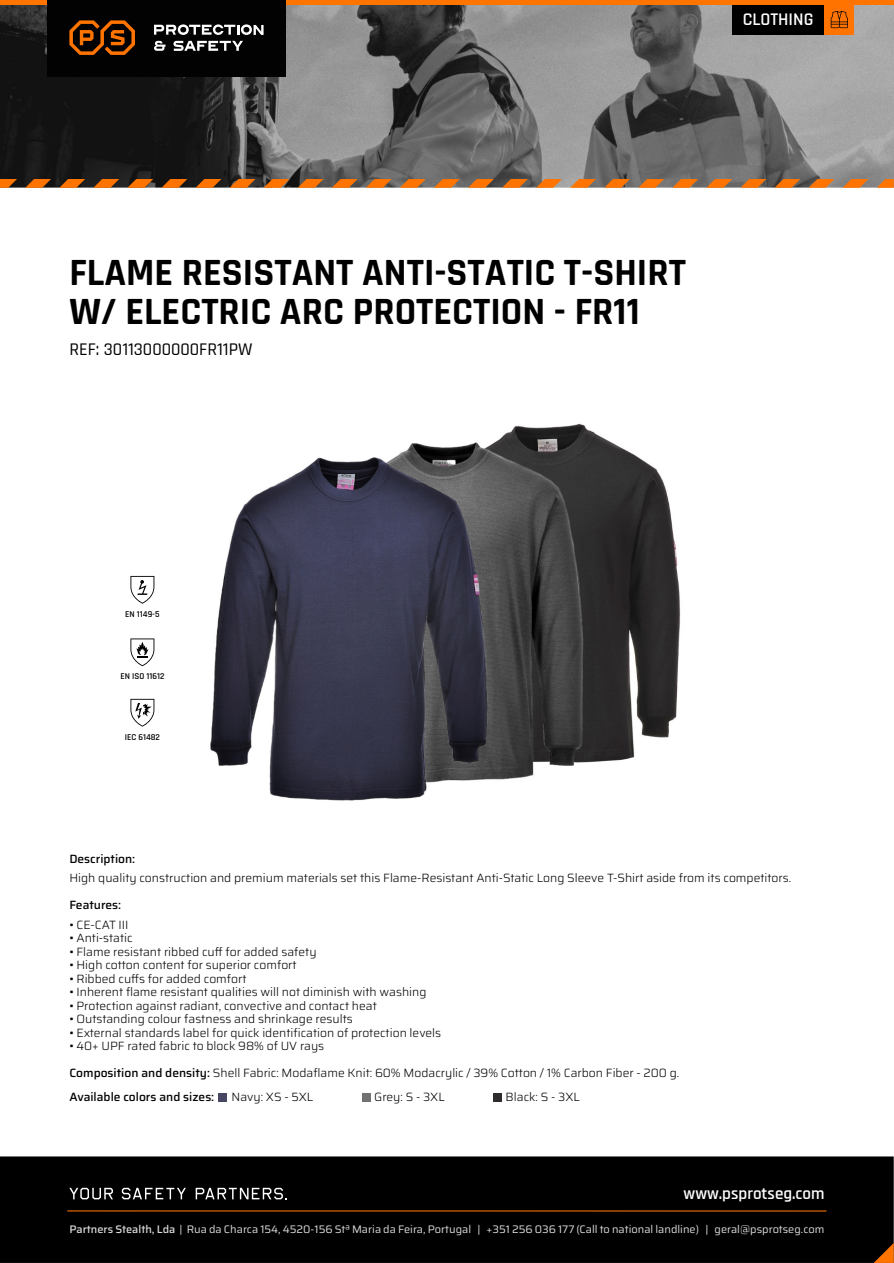
<style>
.page{position:relative;width:894px;height:1263px;background:#fff}
.page>*{position:absolute;margin:0;border:0;box-sizing:border-box;transform-origin:0 0}
.t1{font:700 39px/39px "Rajdhani";color:#000}
.t2{font:500 18px "Rajdhani";color:#000}
.t3{font:600 18px "Rajdhani";color:#fff}
.t4{font:600 16.95px "Rajdhani";color:#fff}
.t5{font:300 12px/24px "Saira";color:#000}
.t6{font:500 12px "Saira";color:#000}
.t7{font:10.95px "Saira";color:#dadada}
.t8{font:600 9px "Rajdhani";color:#000}
.s1{font-weight:500}
</style>
<div class="page">
<img style="left:210px;top:423px;width:471px;height:378px">
<img style="left:0;top:5px;width:893px;height:183px">
<div style="left:0;top:1156px;width:893px;height:107px;background:#000"></div>
<svg style="left:69px;top:1188px;width:44px;height:11px"></svg>
<svg style="left:122px;top:1188px;width:64px;height:11px"></svg>
<svg style="left:195px;top:1188px;width:92px;height:11px"></svg>
<hr style="left:67px;top:1210px;width:759px;height:1px;background:#ff7400">
<div style="left:0;top:0;width:893px;height:5px;background:#ff7400"></div>
<div style="left:47px;top:0;width:238px;height:76px;background:#020202"></div>
<svg style="left:154px;top:41px;width:11px;height:10px"></svg>
<svg style="left:154px;top:24px;width:109px;height:11px"></svg>
<svg style="left:173px;top:41px;width:70px;height:10px"></svg>
<svg style="left:69px;top:20px;width:66px;height:35px"></svg>
<div style="left:731px;top:5px;width:93px;height:29px;background:#000"></div>
<div style="left:824px;top:5px;width:29px;height:29px;background:#ff7400"></div>
<svg style="left:830px;top:11px;width:17px;height:17px"></svg>
<svg style="left:873px;top:1243px;width:20px;height:20px"></svg>
<svg style="left:0;top:179px;width:17px;height:9px"></svg>
<svg style="left:263px;top:179px;width:26px;height:9px"></svg>
<svg style="left:536px;top:179px;width:25px;height:9px"></svg>
<svg style="left:740px;top:179px;width:26px;height:9px"></svg>
<svg style="left:127px;top:179px;width:26px;height:9px"></svg>
<svg style="left:400px;top:179px;width:25px;height:9px"></svg>
<svg style="left:672px;top:179px;width:26px;height:9px"></svg>
<svg style="left:876px;top:179px;width:17px;height:9px"></svg>
<svg style="left:59px;top:179px;width:26px;height:9px"></svg>
<svg style="left:331px;top:179px;width:26px;height:9px"></svg>
<svg style="left:604px;top:179px;width:25px;height:9px"></svg>
<svg style="left:808px;top:179px;width:26px;height:9px"></svg>
<svg style="left:195px;top:179px;width:26px;height:9px"></svg>
<svg style="left:468px;top:179px;width:25px;height:9px"></svg>
<svg style="left:25px;top:179px;width:26px;height:9px"></svg>
<svg style="left:297px;top:179px;width:26px;height:9px"></svg>
<svg style="left:570px;top:179px;width:25px;height:9px"></svg>
<svg style="left:774px;top:179px;width:26px;height:9px"></svg>
<svg style="left:161px;top:179px;width:26px;height:9px"></svg>
<svg style="left:434px;top:179px;width:25px;height:9px"></svg>
<svg style="left:706px;top:179px;width:26px;height:9px"></svg>
<svg style="left:93px;top:179px;width:26px;height:9px"></svg>
<svg style="left:366px;top:179px;width:25px;height:9px"></svg>
<svg style="left:638px;top:179px;width:26px;height:9px"></svg>
<svg style="left:842px;top:179px;width:26px;height:9px"></svg>
<svg style="left:229px;top:179px;width:26px;height:9px"></svg>
<svg style="left:502px;top:179px;width:25px;height:9px"></svg>
<svg style="left:130px;top:576px;width:24px;height:28px"></svg>
<div style="left:219px;top:1093px;width:8px;height:8px;background:#474763"></div>
<div style="left:362px;top:1093px;width:8px;height:8px;background:#727272"></div>
<div style="left:493px;top:1093px;width:8px;height:8px;background:#2e2c2d"></div>
<svg style="left:130px;top:638px;width:24px;height:28px"></svg>
<svg style="left:130px;top:699px;width:24px;height:28px"></svg>
<h2 class="t3" style="left:742px;top:8px;width:72px">CLOTHING</h2>
<h1 class="t1" style="left:69px;top:254px;width:618px">FLAME RESISTANT ANTI-STATIC T-SHIRT<br>W/ ELECTRIC ARC PROTECTION - FR11</h1>
<h2 class="t2" style="left:69px;top:338px;width:185px">REF: 30113000000FR11PW</h2>
<p class="t8" style="left:125px;top:608px;width:36px">EN 1149-5</p>
<p class="t8" style="left:120px;top:671px;width:45px">EN ISO 11612</p>
<p class="t8" style="left:125px;top:731px;width:37px">IEC 61482</p>
<p class="t6" style="left:69px;top:849px;width:67px">Description:</p>
<p class="t5" style="left:69px;top:866px;width:723px">High quality construction and premium materials set this Flame-Resistant Anti-Static Long Sleeve T-Shirt aside from its competitors.</p>
<p class="t6" style="left:69px;top:896px;width:53px">Features:</p>
<p class="t5" style="left:69px;top:913px;width:61px">• CE-CAT III</p>
<p class="t5" style="left:69px;top:926px;width:65px">• Anti-static</p>
<p class="t5" style="left:69px;top:940px;width:249px">• Flame resistant ribbed cuff for added safety</p>
<p class="t5" style="left:69px;top:953px;width:229px">• High cotton content for superior comfort</p>
<p class="t5" style="left:69px;top:967px;width:179px">• Ribbed cuffs for added comfort</p>
<p class="t5" style="left:69px;top:980px;width:358px">• Inherent flame resistant qualities will not diminish with washing</p>
<p class="t5" style="left:69px;top:994px;width:309px">• Protection against radiant, convective and contact heat</p>
<p class="t5" style="left:69px;top:1007px;width:285px">• Outstanding colour fastness and shrinkage results</p>
<p class="t5" style="left:69px;top:1021px;width:373px">• External standards label for quick identification of protection levels</p>
<p class="t5" style="left:69px;top:1034px;width:256px">• 40+ UPF rated fabric to block 98% of UV rays</p>
<p class="t5" style="left:69px;top:1061px;width:611px"><span class="s1">Composition and density:</span> Shell Fabric: Modaflame Knit: 60% Modacrylic / 39% Cotton / 1% Carbon Fiber - 200 g.<br><span class="s1">Available colors and sizes:</span></p>
<p class="t5" style="left:231px;top:1085px;width:83px">Navy: XS - 5XL</p>
<p class="t5" style="left:374px;top:1085px;width:72px">Grey: S - 3XL</p>
<p class="t5" style="left:505px;top:1085px;width:76px">Black: S - 3XL</p>
<h3 class="t4" style="left:683px;top:1183px;width:142px">www.psprotseg.com</h3>
<p class="t7" style="left:69px;top:1221px;width:756px"><span class="s1">Partners Stealth, Lda</span> | Rua da Charca 154, 4520-156 Stª Maria da Feira, Portugal | +351 256 036 177 (Call to national landline) | geral@psprotseg.com</p>
</div>
